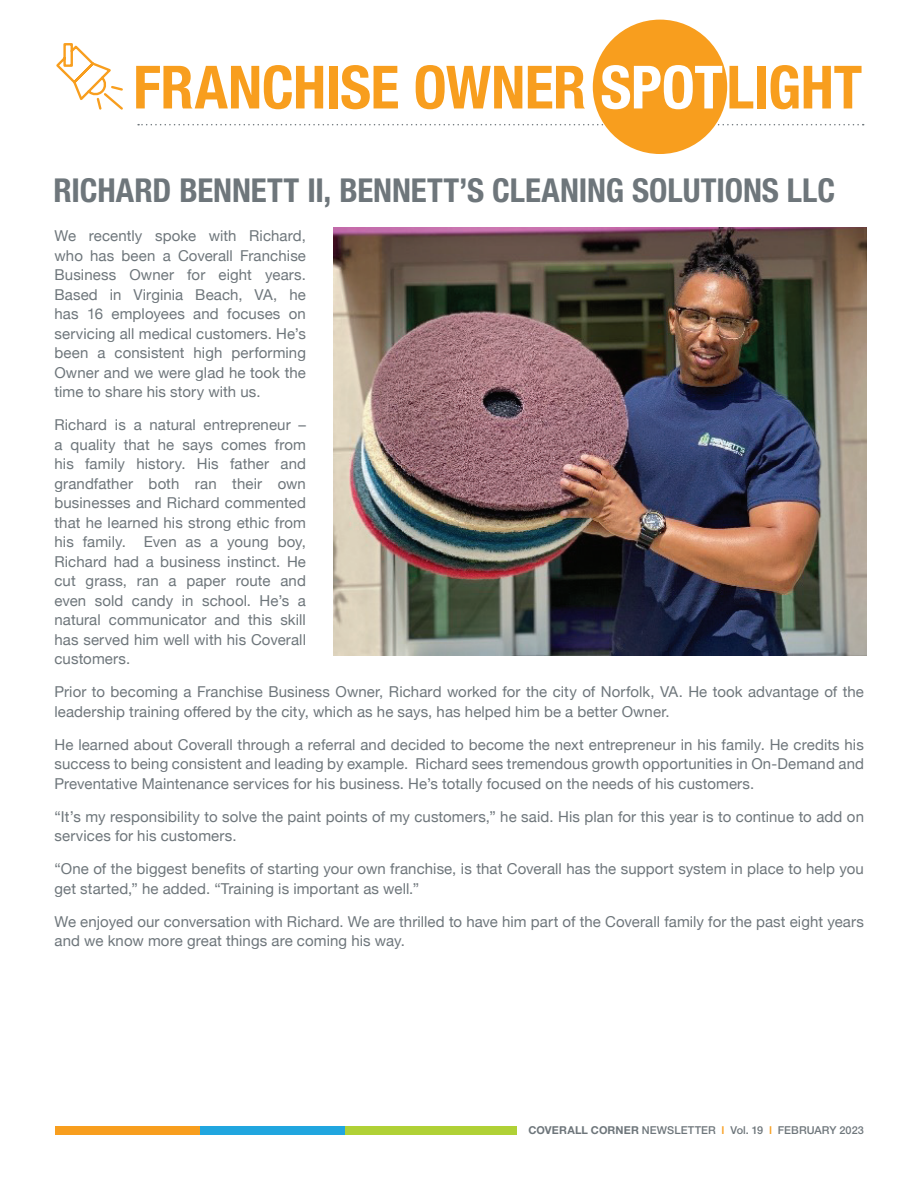
<style>
.page{position:relative;width:918px;height:1188px;background:#fff}
.page>*{position:absolute;margin:0;border:0;box-sizing:border-box;transform-origin:0 0}
.t1{font:700 condensed 59.7px "Helvetica Neue LT Pro";letter-spacing:-.01em;color:#f89e1e}
.t2{font:700 condensed 33px "Helvetica Neue LT Pro";letter-spacing:-.005em;color:#6e767b}
.t3{font:15px/19.5px "Helvetica Neue";letter-spacing:.005em;color:#6e767b}
.t4{font:500 10.95px "Helvetica Neue LT Pro";letter-spacing:.01em;color:#6e767b}
.s1{color:#fff}
.s2{font-weight:700}
.s3{color:#f89e1e}
</style>
<div class="page">
<div style="left:345px;top:1127px;width:171px;height:8px;background:#b0d136"></div>
<div style="left:200px;top:1127px;width:145px;height:8px;background:#21a6df"></div>
<div style="left:55px;top:1127px;width:145px;height:8px;background:#f89e1e"></div>
<img style="left:333px;top:227px;width:533px;height:429px">
<svg style="left:138px;top:124px;width:726px;height:1px"></svg>
<div style="left:593px;top:20px;width:134px;height:134px;background:#f89e1e;border-radius:50%"></div>
<svg style="left:56px;top:43px;width:67px;height:67px"></svg>
<h1 class="t1" style="left:133px;top:51px;width:731px">FRANCHISE OWNER <span class="s1">SPOT</span>LIGHT</h1>
<h2 class="t2" style="left:54px;top:170px;width:783px">RICHARD BENNETT II, BENNETT’S CLEANING SOLUTIONS LLC</h2>
<p class="t3" style="left:54px;top:227px;width:253px;text-align:justify">We recently spoke with Richard, who has been a Coverall Franchise Business Owner for eight years.<br>Based in Virginia Beach, VA, he has 16 employees and focuses on servicing all medical customers. He’s been a consistent high performing Owner and we were glad he took the time to share his story with us.</p>
<p class="t3" style="left:54px;top:416px;width:253px;text-align:justify">Richard is a natural entrepreneur – a quality that he says comes from his family history. His father and grandfather both ran their own businesses and Richard commented that he learned his strong ethic from his family. Even as a young boy, Richard had a business instinct. He cut grass, ran a paper route and even sold candy in school. He’s a natural communicator and this skill has served him well with his Coverall customers.</p>
<p class="t3" style="left:54px;top:683px;width:811px">Prior to becoming a Franchise Business Owner, Richard worked for the city of Norfolk, VA. He took advantage of the leadership training offered by the city, which as he says, has helped him be a better Owner.</p>
<p class="t3" style="left:54px;top:736px;width:811px;text-align:justify">He learned about Coverall through a referral and decided to become the next entrepreneur in his family. He credits his success to being consistent and leading by example. Richard sees tremendous growth opportunities in On-Demand and Preventative Maintenance services for his business. He’s totally focused on the needs of his customers.</p>
<p class="t3" style="left:54px;top:808px;width:811px">“It’s my responsibility to solve the paint points of my customers,” he said. His plan for this year is to continue to add on services for his customers.</p>
<p class="t3" style="left:54px;top:860px;width:811px">“One of the biggest benefits of starting your own franchise, is that Coverall has the support system in place to help you get started,” he added. “Training is important as well.”</p>
<p class="t3" style="left:54px;top:913px;width:811px">We enjoyed our conversation with Richard. We are thrilled to have him part of the Coverall family for the past eight years and we know more great things are coming his way.</p>
<p class="t4" style="left:528px;top:1124px;width:337px"><span class="s2">COVERALL CORNER</span> NEWSLETTER <span class="s3">I</span> Vol. 19 <span class="s3">I</span> FEBRUARY 2023</p>
</div>
